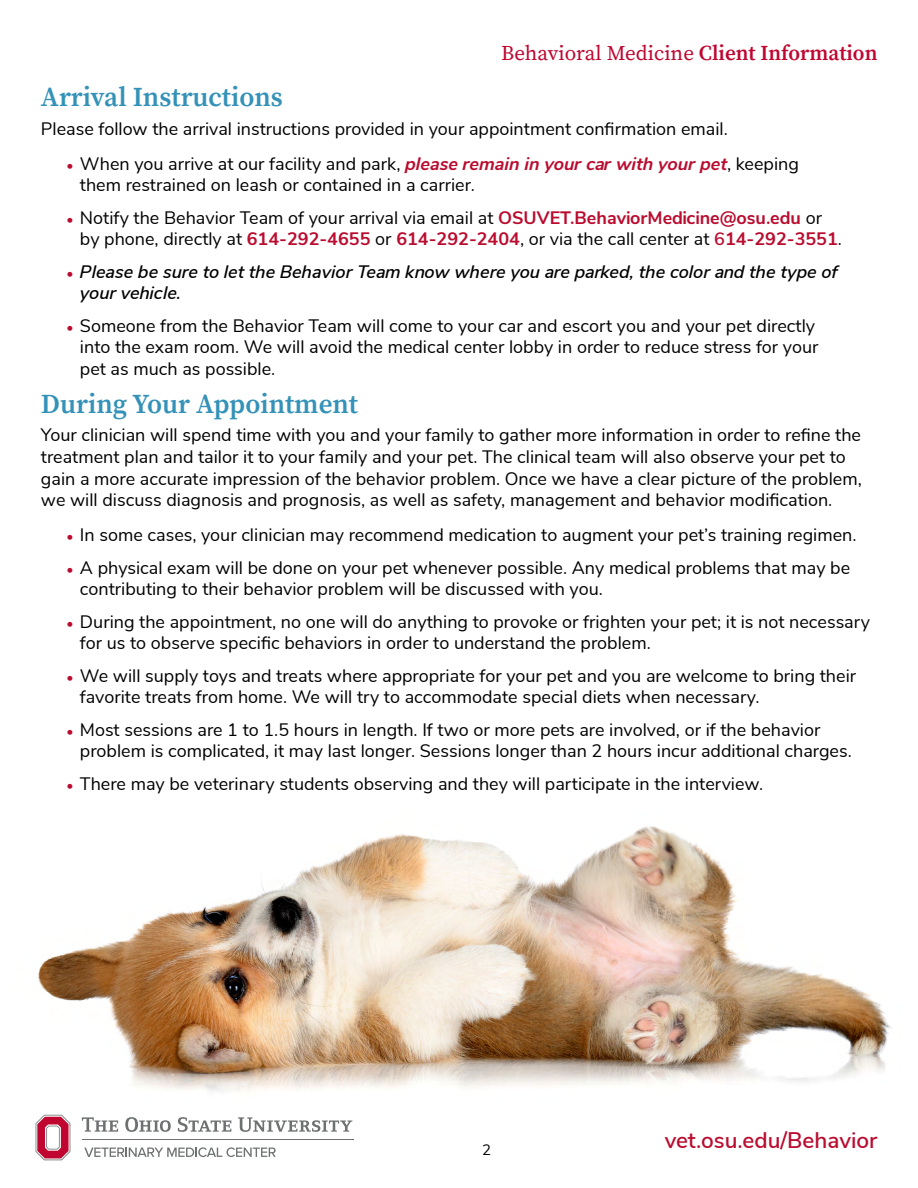
<style>
.page{position:relative;width:918px;height:1188px;background:#fff}
.page>*{position:absolute;margin:0;border:0;box-sizing:border-box;transform-origin:0 0}
.t1{font:600 27px "Buckeye Serif 2";color:#3492b8}
.t2{font:600 22.5px "Buckeye Sans 2";color:#ba0c2f}
.t3{font:21px "Buckeye Serif 2";color:#c00630}
.t4{font:18px/21.6px "Buckeye Sans 2";color:#000}
.t5{font:italic 600 18px/21.6px "Buckeye Sans 2";color:#000}
.t6{font:15px "Buckeye Sans 2";color:#000}
.s1{font-weight:600}
.s2{font-size:13.5px;color:#ba0c2f}
.s3{font-weight:700;font-style:italic;color:#ba0c2f}
.s4{font-weight:700;color:#ba0c2f}
.s5{font-weight:600;color:#ba0c2f}
.s6{font-weight:400;font-style:normal;font-size:13.5px;color:#ba0c2f}
</style>
<div class="page">
<img style="left:35px;top:826px;width:857px;height:314px">
<svg style="left:36px;top:1115px;width:34px;height:45px"></svg>
<hr style="left:82px;top:1139px;width:271px;height:1px;background:#6e7171">
<svg style="left:82px;top:1117px;width:36px;height:15px"></svg>
<svg style="left:125px;top:1117px;width:46px;height:15px"></svg>
<svg style="left:178px;top:1117px;width:53px;height:15px"></svg>
<svg style="left:238px;top:1117px;width:114px;height:15px"></svg>
<svg style="left:84px;top:1147px;width:192px;height:10px"></svg>
<p class="t3" style="left:501px;top:41px;width:378px">Behavioral Medicine <span class="s1">Client Information</span></p>
<h1 class="t1" style="left:41px;top:82px;width:243px">Arrival Instructions</h1>
<p class="t4" style="left:41px;top:118px;width:688px">Please follow the arrival instructions provided in your appointment confirmation email.</p>
<p class="t4" style="left:80px;top:153px;width:721px;text-indent:-14px"><span class="s2">•</span> When you arrive at our facility and park, <span class="s3">please remain in your car with your pet</span>, keeping them restrained on leash or contained in a carrier.</p>
<p class="t4" style="left:80px;top:207px;width:764px;text-indent:-14px"><span class="s2">•</span> Notify the Behavior Team of your arrival via email at <span class="s4">OSUVET.BehaviorMedicine@osu.edu</span> or by phone, directly at <span class="s4">614-292-4655</span> or <span class="s4">614-292-2404</span>, or via the call center at <span class="s5">6</span><span class="s4">14-292-3551</span>.</p>
<p class="t5" style="left:80px;top:261px;width:759px;text-indent:-14px"><span class="s6">•</span> Please be sure to let the Behavior Team know where you are parked, the color and the type of your vehicle.</p>
<p class="t4" style="left:80px;top:315px;width:740px;text-indent:-14px"><span class="s2">•</span> Someone from the Behavior Team will come to your car and escort you and your pet directly into the exam room. We will avoid the medical center lobby in order to reduce stress for your pet as much as possible.</p>
<h1 class="t1" style="left:41px;top:388px;width:319px">During Your Appointment</h1>
<p class="t4" style="left:41px;top:424px;width:822px">Your clinician will spend time with you and your family to gather more information in order to refine the treatment plan and tailor it to your family and your pet. The clinical team will also observe your pet to gain a more accurate impression of the behavior problem. Once we have a clear picture of the problem, we will discuss diagnosis and prognosis, as well as safety, management and behavior modification.</p>
<p class="t4" style="left:66px;top:524px;width:792px"><span class="s2">•</span> In some cases, your clinician may recommend medication to augment your pet’s training regimen.</p>
<p class="t4" style="left:80px;top:557px;width:772px;text-indent:-14px"><span class="s2">•</span> A physical exam will be done on your pet whenever possible. Any medical problems that may be contributing to their behavior problem will be discussed with you.</p>
<p class="t4" style="left:80px;top:611px;width:792px;text-indent:-14px"><span class="s2">•</span> During the appointment, no one will do anything to provoke or frighten your pet; it is not necessary for us to observe specific behaviors in order to understand the problem.</p>
<p class="t4" style="left:80px;top:665px;width:778px;text-indent:-14px"><span class="s2">•</span> We will supply toys and treats where appropriate for your pet and you are welcome to bring their favorite treats from home. We will try to accommodate special diets when necessary.</p>
<p class="t4" style="left:80px;top:719px;width:773px;text-indent:-14px"><span class="s2">•</span> Most sessions are 1 to 1.5 hours in length. If two or more pets are involved, or if the behavior problem is complicated, it may last longer. Sessions longer than 2 hours incur additional charges.</p>
<p class="t4" style="left:66px;top:773px;width:698px"><span class="s2">•</span> There may be veterinary students observing and they will participate in the interview.</p>
<p class="t6" style="left:482px;top:1141px;width:10px">2</p>
<p class="t2" style="left:665px;top:1126px;width:214px">vet.osu.edu/Behavior</p>
</div>
